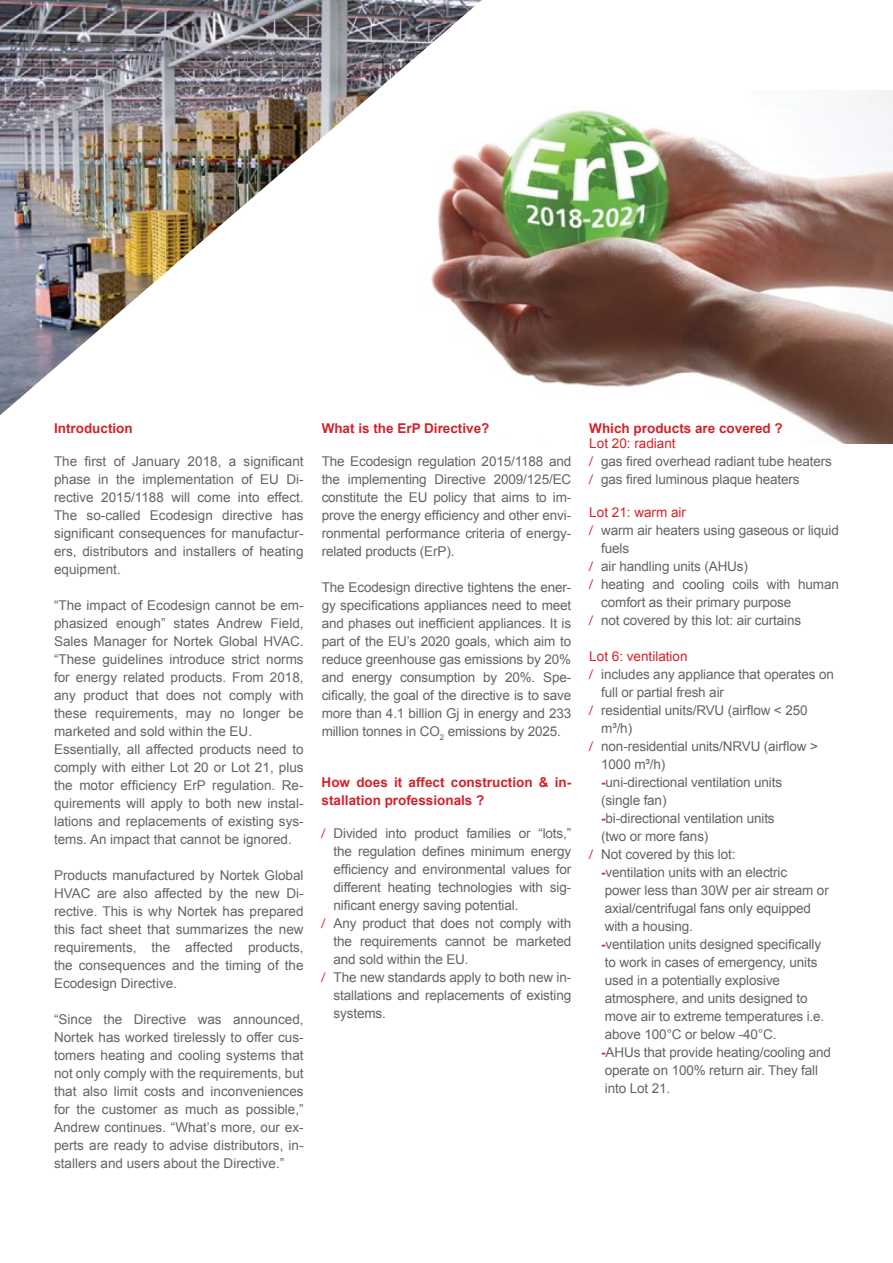
<style>
.page{position:relative;width:893px;height:1263px;background:#fff}
.page>*{position:absolute;margin:0;border:0;box-sizing:border-box;transform-origin:0 0}
.t1{font:13.5px/18px "Arial";letter-spacing:-.01em;color:#636466;text-align:justify}
.t2{font:700 13.5px/18px "Arial";color:#d2232a}
.t3{font:13.5px "Arial";color:#d2232a}
.s1{font-family:"Frutiger LT Pro";font-weight:300;color:#d2232a}
.s2{color:#d2232a}
.s3{font-weight:700;color:#d2232a}
</style>
<div class="page">
<img style="left:0;top:0;width:482px;height:415px">
<img style="left:404px;top:90px;width:489px;height:353px">
<div style="left:396px;top:398px;width:184px;height:40px;background:#fff"></div>
<div style="left:322px;top:364px;width:132px;height:34px;background:#fff"></div>
<div style="left:545px;top:402px;width:184px;height:40px;background:#fff"></div>
<p class="t2" style="left:54px;top:420px;width:80px">Introduction</p>
<p class="t1" style="left:54px;top:452px;width:251px">The first of January 2018, a significant phase in the implementation of EU Di&shy;rective 2015/1188 will come into effect.<br>The so-called Ecodesign directive has significant consequences for manufactur&shy;ers, distributors and installers of heating equipment.</p>
<p class="t1" style="left:54px;top:596px;width:251px;text-align:left">“The impact of Ecodesign cannot be em&shy;phasized enough” states Andrew Field, Sales Manager for Nortek Global HVAC. “These guidelines introduce strict norms for energy related products. From 2018, any product that does not comply with these requirements, may no longer be marketed and sold within the EU.<br>Essentially, all affected products need to comply with either Lot 20 or Lot 21, plus the motor efficiency ErP regulation. Re&shy;quirements will apply to both new instal&shy;lations and replacements of existing sys&shy;tems. An impact that cannot be ignored.</p>
<p class="t1" style="left:54px;top:866px;width:251px">Products manufactured by Nortek Global HVAC are also affected by the new Di&shy;rective. This is why Nortek has prepared this fact sheet that summarizes the new requirements, the affected products, the consequences and the timing of the Ecodesign Directive.</p>
<p class="t1" style="left:54px;top:1010px;width:251px">“Since the Directive was announced, Nortek has worked tirelessly to offer cus&shy;tomers heating and cooling systems that not only comply with the requirements, but that also limit costs and inconveniences for the customer as much as possible,” Andrew continues. “What’s more, our ex&shy;perts are ready to advise distributors, in&shy;stallers and users about the Directive.”</p>
<p class="t2" style="left:322px;top:419px;width:169px">What is the ErP Directive?</p>
<p class="t1" style="left:322px;top:452px;width:251px">The Ecodesign regulation 2015/1188 and the implementing Directive 2009/125/EC constitute the EU policy that aims to im&shy;prove the energy efficiency and other envi&shy;ronmental performance criteria of energy&shy;related products (ErP).</p>
<p class="t1" style="left:322px;top:578px;width:251px">The Ecodesign directive tightens the ener&shy;gy specifications appliances need to meet and phases out inefficient appliances. It is part of the EU’s 2020 goals, which aim to reduce greenhouse gas emissions by 20% and energy consumption by 20%. Spe&shy;cifically, the goal of the directive is to save more than 4.1 billion Gj in energy and 233 million tonnes in CO<sub>2</sub> emissions by 2025.</p>
<p class="t2" style="left:322px;top:774px;width:251px">How does it affect construction &amp; in&shy;stallation professionals ?</p>
<p class="t1" style="left:322px;top:824px;width:251px"><span class="s1">/</span> Divided into product families or “lots,”</p>
<p class="t1" style="left:334px;top:842px;width:239px">the regulation defines minimum energy</p>
<p class="t1" style="left:334px;top:860px;width:239px">efficiency and environmental values for</p>
<p class="t1" style="left:334px;top:878px;width:239px">different heating technologies with sig-</p>
<p class="t1" style="left:334px;top:896px;width:186px">nificant energy saving potential.</p>
<p class="t1" style="left:322px;top:914px;width:251px"><span class="s1">/</span> Any product that does not comply with</p>
<p class="t1" style="left:334px;top:932px;width:239px">the requirements cannot be marketed</p>
<p class="t1" style="left:334px;top:950px;width:137px">and sold within the EU.</p>
<p class="t1" style="left:322px;top:968px;width:251px"><span class="s1">/</span> The new standards apply to both new in-</p>
<p class="t1" style="left:334px;top:986px;width:239px">stallations and replacements of existing</p>
<p class="t1" style="left:334px;top:1004px;width:54px">systems.</p>
<p class="t2" style="left:589px;top:420px;width:195px">Which products are covered ?</p>
<p class="t1" style="left:589px;top:434px;width:244px;text-align:left"><span class="s2">Lot 20: radiant<br></span><span class="s1">/</span> gas fired overhead radiant tube heaters <span class="s1">/</span> gas fired luminous plaque heaters</p>
<p class="t3" style="left:589px;top:503px;width:98px">Lot 21: warm air</p>
<p class="t1" style="left:589px;top:521px;width:251px"><span class="s1">/</span> warm air heaters using gaseous or liquid</p>
<p class="t1" style="left:601px;top:539px;width:29px">fuels</p>
<p class="t1" style="left:589px;top:557px;width:160px"><span class="s1">/</span> air handling units (AHUs)</p>
<p class="t1" style="left:589px;top:575px;width:251px"><span class="s1">/</span> heating and cooling coils with human</p>
<p class="t1" style="left:601px;top:593px;width:192px">comfort as their primary purpose</p>
<p class="t1" style="left:589px;top:611px;width:213px"><span class="s1">/</span> not covered by this lot: air curtains</p>
<p class="t3" style="left:589px;top:647px;width:100px">Lot 6: ventilation</p>
<p class="t1" style="left:589px;top:665px;width:246px"><span class="s1">/</span> includes any appliance that operates on</p>
<p class="t1" style="left:601px;top:683px;width:124px">full or partial fresh air</p>
<p class="t1" style="left:589px;top:701px;width:220px"><span class="s1">/</span> residential units/RVU (airflow &lt; 250</p>
<p class="t1" style="left:601px;top:719px;width:32px">m³/h)</p>
<p class="t1" style="left:589px;top:737px;width:230px"><span class="s1">/</span> non-residential units/NRVU (airflow &gt;</p>
<p class="t1" style="left:601px;top:755px;width:66px">1000 m³/h)</p>
<p class="t1" style="left:601px;top:773px;width:182px"><span class="s3">-</span>uni-directional ventilation units</p>
<p class="t1" style="left:601px;top:791px;width:67px">(single fan)</p>
<p class="t1" style="left:601px;top:809px;width:175px"><span class="s3">-</span>bi-directional ventilation units</p>
<p class="t1" style="left:601px;top:827px;width:109px">(two or more fans)</p>
<p class="t1" style="left:589px;top:845px;width:148px"><span class="s1">/</span> Not covered by this lot:</p>
<p class="t1" style="left:601px;top:863px;width:187px"><span class="s3">-</span>ventilation units with an electric</p>
<p class="t1" style="left:605px;top:881px;width:225px">power less than 30W per air stream or</p>
<p class="t1" style="left:605px;top:899px;width:208px">axial/centrifugal fans only equipped</p>
<p class="t1" style="left:605px;top:917px;width:90px">with a housing.</p>
<p class="t1" style="left:601px;top:935px;width:221px"><span class="s3">-</span>ventilation units designed specifically</p>
<p class="t1" style="left:605px;top:953px;width:214px">to work in cases of emergency, units</p>
<p class="t1" style="left:605px;top:971px;width:177px">used in a potentially explosive</p>
<p class="t1" style="left:605px;top:989px;width:204px">atmosphere, and units designed to</p>
<p class="t1" style="left:605px;top:1007px;width:221px">move air to extreme temperatures i.e.</p>
<p class="t1" style="left:605px;top:1025px;width:173px">above 100°C or below -40°C.</p>
<p class="t1" style="left:601px;top:1043px;width:231px"><span class="s3">-</span>AHUs that provide heating/cooling and</p>
<p class="t1" style="left:605px;top:1061px;width:215px">operate on 100% return air. They fall</p>
<p class="t1" style="left:605px;top:1079px;width:67px">into Lot 21.</p>
</div>
